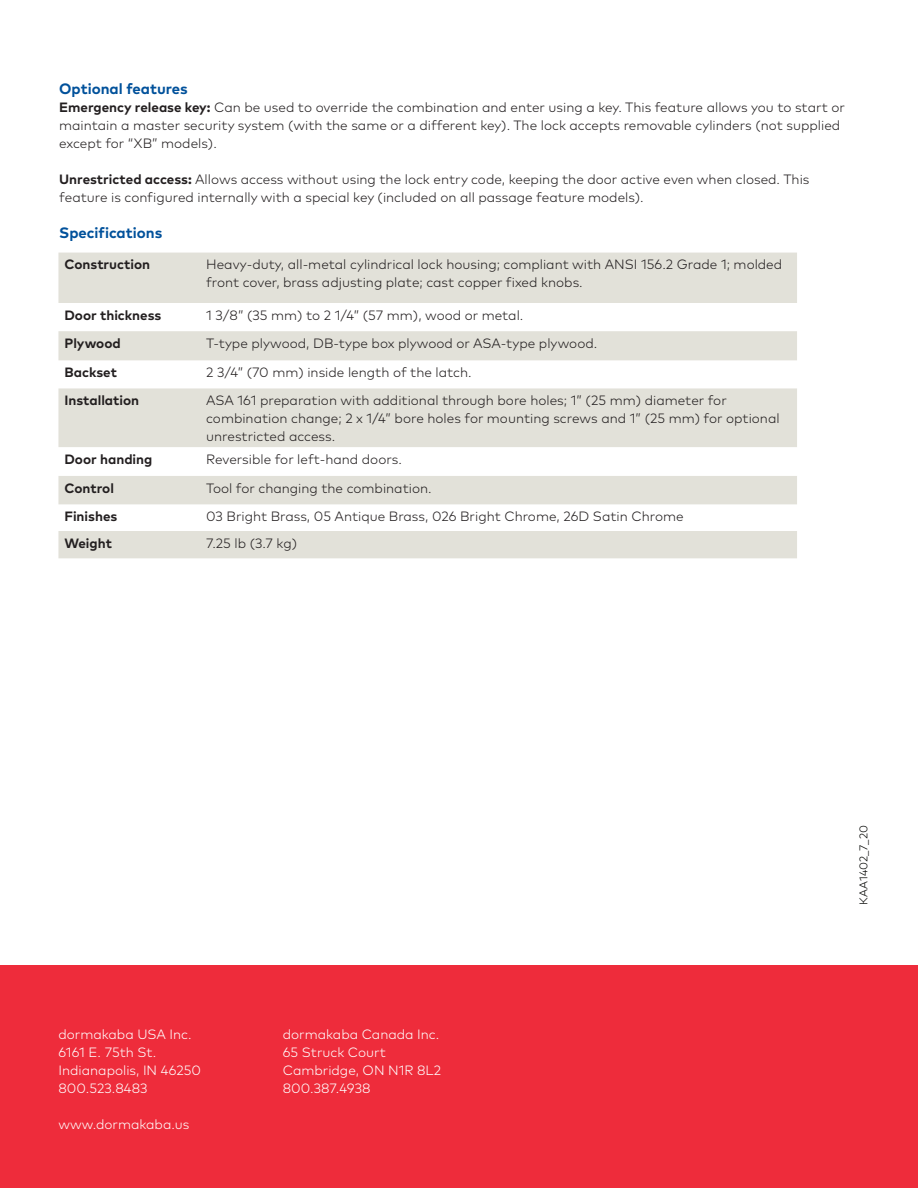
<style>
.page{position:relative;width:918px;height:1188px;background:#fff}
.page>*{position:absolute;margin:0;border:0;box-sizing:border-box;transform-origin:0 0}
.Paragraph_Title_9pt{font:700 15px "Mark Pro";color:#01519b}
.Listing_Level_1_9pt{font:300 13.5px/18px "Mark Pro";color:#231f20}
.Paragraph_Title_9pt-2{font:300 13.5px/18px "Mark Pro";color:#231f20}
.Body_Text_9pt_12pt{font:300 13.5px "Mark Pro";color:#fff}
.Listing_Level_1_9pt-2{font:700 13.5px "Mark Pro";color:#231f20}
.Descriptor_bold_ligh{font:300 13.5px "Mark Pro";color:#fff}
.Descriptor_7_5pt_9_5{font:300 11.25px "Mark Pro";color:#040503}
.s1{font-weight:700}
</style>
<div class="page">
<svg style="left:58px;top:253px;width:739px;height:305px;fill:#e2e1d9"></svg>
<div style="left:0;top:966px;width:918px;height:222px;background:#ee2c3b"></div>
<p class="Paragraph_Title_9pt" style="left:59px;top:78px;width:130px">Optional features</p>
<p class="Paragraph_Title_9pt-2" style="left:59px;top:98px;width:787px"><span class="s1">Emergency release key:</span> Can be used to override the combination and enter using a key. This feature allows you to start or maintain a master security system (with the same or a different key). The lock accepts removable cylinders (not supplied except for “XB” models).</p>
<p class="Paragraph_Title_9pt-2" style="left:59px;top:170px;width:752px"><span class="s1">Unrestricted access:</span> Allows access without using the lock entry code, keeping the door active even when closed. This feature is configured internally with a special key (included on all passage feature models).</p>
<p class="Paragraph_Title_9pt" style="left:59px;top:222px;width:105px">Specifications</p>
<p class="Listing_Level_1_9pt-2" style="left:64px;top:254px;width:87px">Construction</p>
<p class="Listing_Level_1_9pt" style="left:206px;top:254px;width:578px">Heavy-duty, all-metal cylindrical lock housing; compliant with ANSI 156.2 Grade 1; molded front cover, brass adjusting plate; cast copper fixed knobs.</p>
<p class="Listing_Level_1_9pt-2" style="left:64px;top:305px;width:98px">Door thickness</p>
<p class="Listing_Level_1_9pt" style="left:206px;top:305px;width:319px">1 3/8” (35 mm) to 2 1/4” (57 mm), wood or metal.</p>
<p class="Listing_Level_1_9pt-2" style="left:64px;top:333px;width:58px">Plywood</p>
<p class="Listing_Level_1_9pt" style="left:206px;top:333px;width:393px">T-type plywood, DB-type box plywood or ASA-type plywood.</p>
<p class="Listing_Level_1_9pt-2" style="left:64px;top:362px;width:54px">Backset</p>
<p class="Listing_Level_1_9pt" style="left:206px;top:362px;width:267px">2 3/4” (70 mm) inside length of the latch.</p>
<p class="Listing_Level_1_9pt-2" style="left:64px;top:390px;width:76px">Installation</p>
<p class="Listing_Level_1_9pt" style="left:206px;top:390px;width:575px">ASA 161 preparation with additional through bore holes; 1” (25 mm) diameter for combination change; 2 x 1/4” bore holes for mounting screws and 1” (25 mm) for optional unrestricted access.</p>
<p class="Listing_Level_1_9pt-2" style="left:64px;top:449px;width:89px">Door handing</p>
<p class="Listing_Level_1_9pt" style="left:206px;top:449px;width:197px">Reversible for left-hand doors.</p>
<p class="Listing_Level_1_9pt-2" style="left:64px;top:478px;width:51px">Control</p>
<p class="Listing_Level_1_9pt" style="left:206px;top:478px;width:227px">Tool for changing the combination.</p>
<p class="Listing_Level_1_9pt-2" style="left:64px;top:506px;width:54px">Finishes</p>
<p class="Listing_Level_1_9pt" style="left:206px;top:506px;width:479px">03 Bright Brass, 05 Antique Brass, 026 Bright Chrome, 26D Satin Chrome</p>
<p class="Listing_Level_1_9pt-2" style="left:64px;top:533px;width:49px">Weight</p>
<p class="Listing_Level_1_9pt" style="left:206px;top:533px;width:92px">7.25 lb (3.7 kg)</p>
<p class="Body_Text_9pt_12pt" style="left:58px;top:1025px;width:135px">dormakaba USA Inc.</p>
<p class="Body_Text_9pt_12pt" style="left:58px;top:1043px;width:100px">6161 E. 75th St.</p>
<p class="Body_Text_9pt_12pt" style="left:58px;top:1061px;width:144px">Indianapolis, IN 46250</p>
<p class="Body_Text_9pt_12pt" style="left:58px;top:1079px;width:91px">800.523.8483</p>
<p class="Descriptor_bold_ligh" style="left:58px;top:1115px;width:132px">www.dormakaba.us</p>
<p class="Body_Text_9pt_12pt" style="left:283px;top:1025px;width:158px">dormakaba Canada Inc.</p>
<p class="Body_Text_9pt_12pt" style="left:283px;top:1043px;width:105px">65 Struck Court</p>
<p class="Body_Text_9pt_12pt" style="left:283px;top:1061px;width:160px">Cambridge, ON N1R 8L2</p>
<p class="Body_Text_9pt_12pt" style="left:283px;top:1079px;width:89px">800.387.4938</p>
<p class="Descriptor_7_5pt_9_5" style="left:855px;top:905px;width:81px;rotate:-90deg">KAA1402_7_20</p>
</div>
